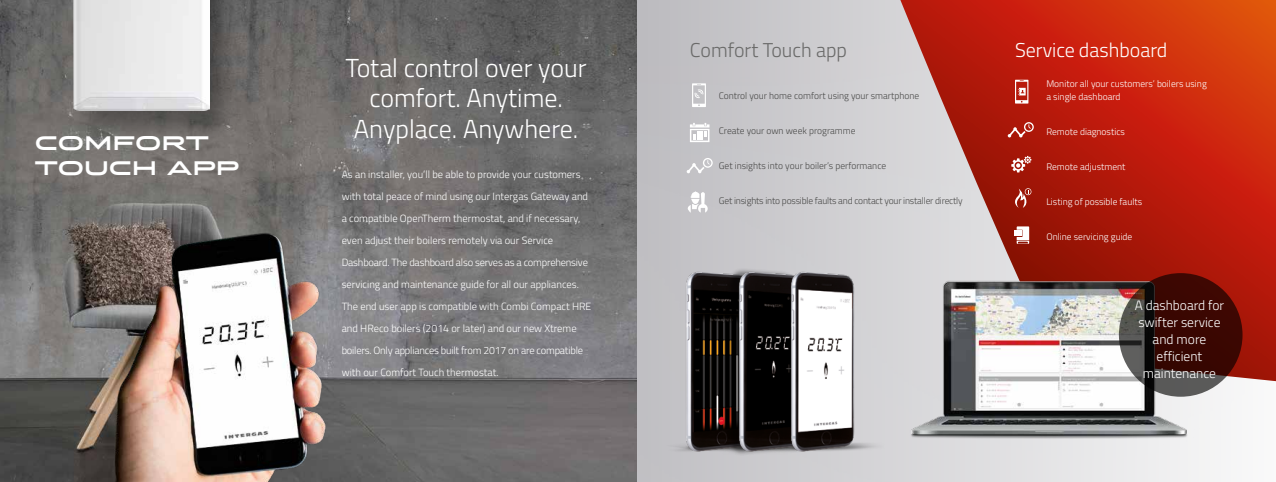
<style>
.page{position:relative;width:1276px;height:482px;background:#fff}
.page>*{position:absolute;margin:0;border:0;box-sizing:border-box;transform-origin:0 0}
.t1{font:300 26px/30.4px "Titillium Web";color:#fff;text-align:center}
.t2{font:300 20px "Titillium Web";color:#fff}
.t3{font:300 20px "Titillium Web";color:#6a6a69}
.t4{font:19.5px/24.8px "Stereo Gothic 750 Regular 2";color:#fff}
.t5{font:300 13.5px/17px "Titillium Web";color:#fff;text-align:center}
.t6{font:300 10.5px/22px "Titillium Web";color:#fff}
.t7{font:300 9.5px "Titillium Web";letter-spacing:-.005em;color:#4a4a49}
.t8{font:300 9.5px/13px "Titillium Web";color:#fff}
</style>
<div class="page">
<img style="left:0;top:0;width:1276px;height:482px">
<div style="left:71px;top:0;width:173px;height:144px;background:#000;opacity:.32"></div>
<img style="left:73px;top:0;width:137px;height:110px">
<img style="left:108px;top:231px;width:221px;height:251px">
<svg style="left:900px;top:0;width:376px;height:381px"></svg>
<svg style="left:692px;top:83px;width:14px;height:24px"></svg>
<svg style="left:690px;top:123px;width:19px;height:19px"></svg>
<svg style="left:686px;top:158px;width:26px;height:15px"></svg>
<svg style="left:1007px;top:122px;width:26px;height:15px"></svg>
<img style="left:649px;top:260px;width:52px;height:203px">
<img style="left:701px;top:260px;width:52px;height:203px">
<svg style="left:1011px;top:188px;width:20px;height:20px"></svg>
<svg style="left:1011px;top:156px;width:20px;height:16px"></svg>
<svg style="left:1015px;top:80px;width:13px;height:24px"></svg>
<svg style="left:1014px;top:226px;width:15px;height:18px"></svg>
<img style="left:891px;top:252px;width:310px;height:230px">
<img style="left:753px;top:260px;width:139px;height:203px">
<svg style="left:1119px;top:273px;width:123px;height:124px;fill:#3b0702"></svg>
<svg style="left:684px;top:191px;width:23px;height:22px"></svg>
<h3 class="t4" style="left:35px;top:129px;width:206px">COMFORT<br>TOUCH APP</h3>
<h1 class="t1" style="left:345px;top:51px;width:242px">Total control over your comfort. Anytime.<br>Anyplace. Anywhere.</h1>
<p class="t6" style="left:342px;top:163px;width:251px">As an installer, you’ll be able to provide your customers with total peace of mind using our Intergas Gateway and a compatible OpenTherm thermostat, and if necessary, even adjust their boilers remotely via our Service Dashboard. The dashboard also serves as a comprehensive servicing and maintenance guide for all our appliances.<br>The end user app is compatible with Combi Compact HRE and HReco boilers (2014 or later) and our new Xtreme boilers. Only appliances built from 2017 on are compatible with our Comfort Touch thermostat.</p>
<h2 class="t3" style="left:690px;top:35px;width:159px">Comfort Touch app</h2>
<h2 class="t2" style="left:1015px;top:35px;width:154px">Service dashboard</h2>
<p class="t7" style="left:719px;top:88px;width:202px">Control your home comfort using your smartphone</p>
<p class="t7" style="left:719px;top:123px;width:138px">Create your own week programme</p>
<p class="t7" style="left:719px;top:158px;width:169px">Get insights into your boiler’s performance</p>
<p class="t7" style="left:719px;top:193px;width:245px">Get insights into possible faults and contact your installer directly</p>
<p class="t8" style="left:1046px;top:77px;width:162px">Monitor all your customers’ boilers using a single dashboard</p>
<p class="t8" style="left:1046px;top:125px;width:80px">Remote diagnostics</p>
<p class="t8" style="left:1046px;top:160px;width:81px">Remote adjustment</p>
<p class="t8" style="left:1046px;top:195px;width:97px">Listing of possible faults</p>
<p class="t8" style="left:1046px;top:230px;width:87px">Online servicing guide</p>
<p class="t5" style="left:1134px;top:296px;width:91px">A dashboard for swifter service and more efficient maintenance</p>
</div>
